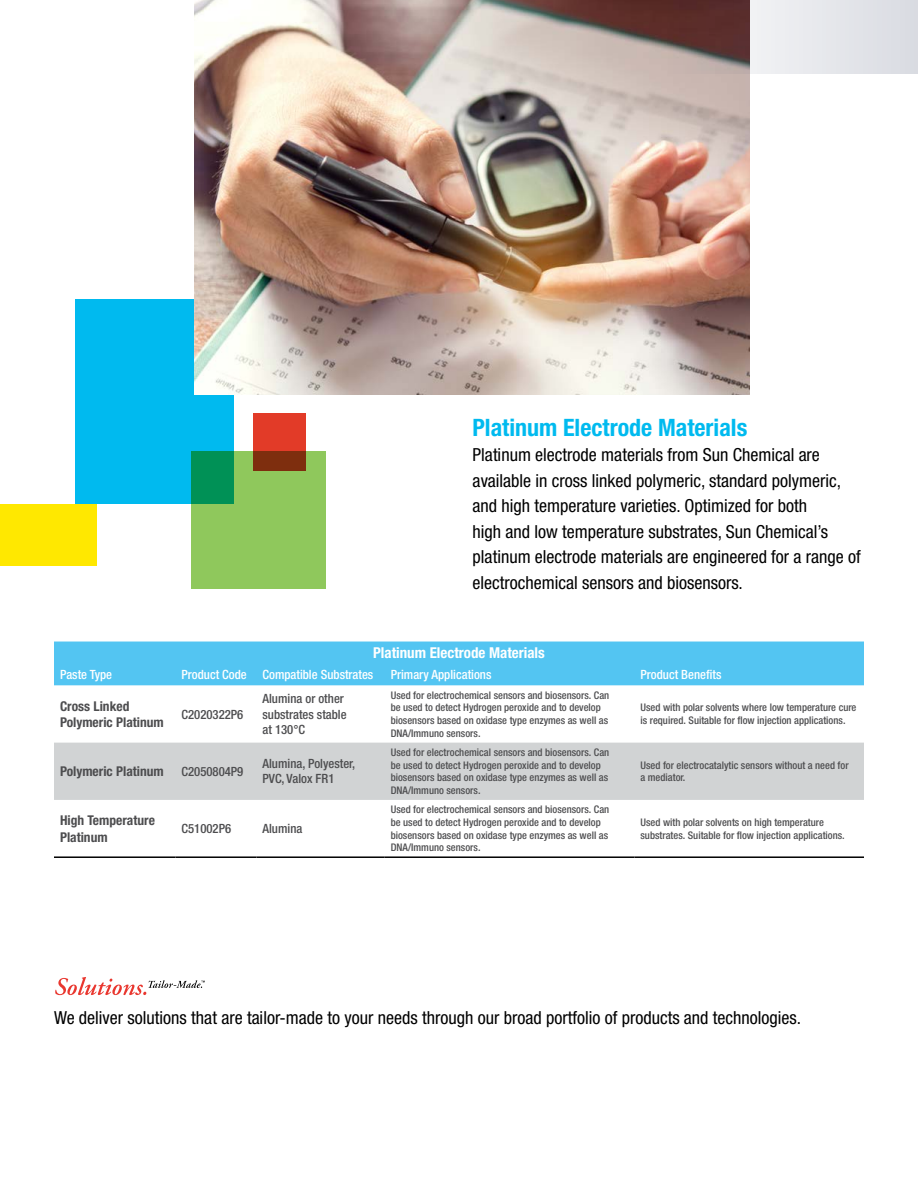
<style>
.page{position:relative;width:918px;height:1188px;background:#fff}
.page>*{position:absolute;margin:0;border:0;box-sizing:border-box;transform-origin:0 0}
.t1{font:700 condensed 24px "Helvetica Neue LT Std";color:#00baef}
.t2{font:condensed 18px/25.5px "Helvetica Neue LT Std";color:#000}
.t3{font:700 condensed 15px "Helvetica Neue LT Std";color:#fff}
.t4{font:700 condensed 13.5px/16.5px "Helvetica Neue LT Std";color:#4d4d4f}
.t5{font:500 condensed 12.75px/15.3px "Helvetica Neue LT Std";color:#4d4d4f}
.t6{font:500 condensed 12.75px "Helvetica Neue LT Std";color:#fff}
.t7{font:500 condensed 10.5px/12.6px "Helvetica Neue LT Std";color:#4d4d4f}
</style>
<div class="page">
<div style="left:192px;top:452px;width:134px;height:137px;background:#8fc85c"></div>
<div style="left:0;top:504px;width:96px;height:61px;background:#ffe800"></div>
<svg style="left:253px;top:413px;width:53px;height:58px;background:#bf361f"></svg>
<div style="left:75px;top:299px;width:159px;height:205px;background:#00baef"></div>
<img style="left:194px;top:0;width:556px;height:395px">
<svg style="left:55px;top:977px;width:150px;height:18px"></svg>
<svg style="left:668px;top:0;width:250px;height:74px;background:#beb4b6"></svg>
<div style="left:54px;top:642px;width:810px;height:43px;background:#53c5f2"></div>
<div style="left:54px;top:743px;width:810px;height:57px;background:#d1d3d4"></div>
<hr style="left:54px;top:856px;width:122px;height:2px;background:#000">
<hr style="left:176px;top:856px;width:80px;height:2px;background:#000">
<hr style="left:256px;top:856px;width:129px;height:2px;background:#000">
<hr style="left:385px;top:856px;width:249px;height:2px;background:#000">
<hr style="left:634px;top:856px;width:230px;height:2px;background:#000">
<h1 class="t1" style="left:472px;top:413px;width:276px">Platinum Electrode Materials</h1>
<p class="t2" style="left:472px;top:442px;width:390px">Platinum electrode materials from Sun Chemical are available in cross linked polymeric, standard polymeric, and high temperature varieties. Optimized for both<br>high and low temperature substrates, Sun Chemical’s platinum electrode materials are engineered for a range of electrochemical sensors and biosensors.</p>
<h3 class="t3" style="left:373px;top:644px;width:173px">Platinum Electrode Materials</h3>
<p class="t6" style="left:60px;top:667px;width:54px">Paste Type</p>
<p class="t6" style="left:181px;top:667px;width:193px">Product Code Compatible Substrates</p>
<p class="t6" style="left:391px;top:667px;width:102px">Primary Applications</p>
<p class="t6" style="left:640px;top:667px;width:82px">Product Benefits</p>
<p class="t4" style="left:60px;top:697px;width:105px">Cross Linked<br>Polymeric Platinum</p>
<p class="t5" style="left:182px;top:706px;width:63px">C2020322P6</p>
<p class="t5" style="left:263px;top:691px;width:86px">Alumina or other substrates stable at 130°C</p>
<p class="t7" style="left:391px;top:689px;width:220px">Used for electrochemical sensors and biosensors. Can be used to detect Hydrogen peroxide and to develop biosensors based on oxidase type enzymes as well as DNA/Immuno sensors.</p>
<p class="t7" style="left:641px;top:701px;width:218px">Used with polar solvents where low temperature cure is required. Suitable for flow injection applications.</p>
<p class="t4" style="left:60px;top:763px;width:105px">Polymeric Platinum</p>
<p class="t5" style="left:182px;top:763px;width:63px">C2050804P9</p>
<p class="t5" style="left:263px;top:756px;width:94px">Alumina, Polyester,<br>PVC, Valox FR1</p>
<p class="t7" style="left:391px;top:746px;width:220px">Used for electrochemical sensors and biosensors. Can be used to detect Hydrogen peroxide and to develop biosensors based on oxidase type enzymes as well as DNA/Immuno sensors.</p>
<p class="t4" style="left:60px;top:812px;width:96px">High Temperature<br>Platinum</p>
<p class="t5" style="left:182px;top:821px;width:51px">C51002P6</p>
<p class="t5" style="left:263px;top:821px;width:41px">Alumina</p>
<p class="t7" style="left:391px;top:803px;width:220px">Used for electrochemical sensors and biosensors. Can be used to detect Hydrogen peroxide and to develop biosensors based on oxidase type enzymes as well as DNA/Immuno sensors.</p>
<p class="t7" style="left:641px;top:759px;width:210px">Used for electrocatalytic sensors without a need for a mediator.</p>
<p class="t7" style="left:641px;top:816px;width:206px">Used with polar solvents on high temperature substrates. Suitable for flow injection applications.</p>
<h2 class="t2" style="left:54px;top:1004px;width:749px">We deliver solutions that are tailor-made to your needs through our broad portfolio of products and technologies.</h2>
</div>
